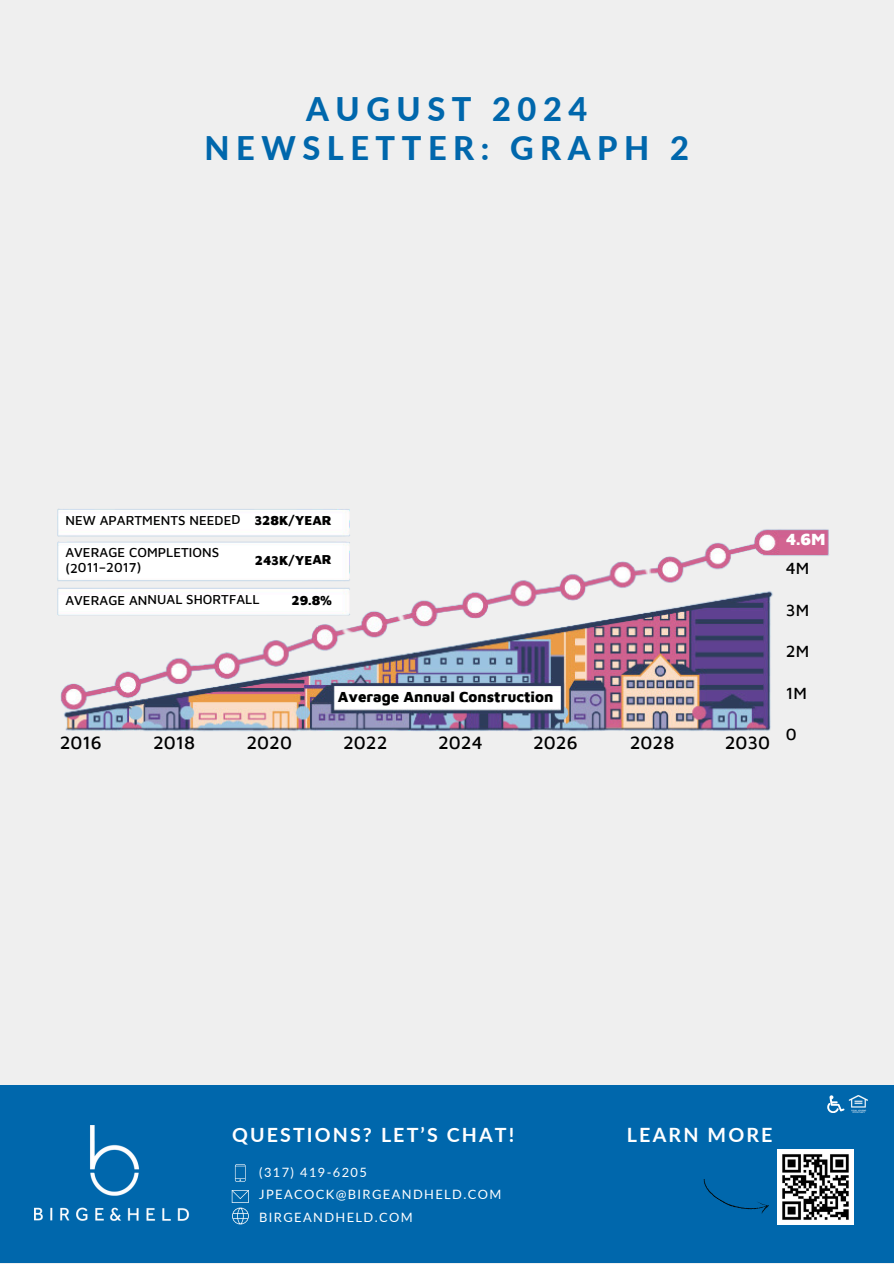
<style>
.page{position:relative;width:894px;height:1264px;background:#fff}
.page>*{position:absolute;margin:0;border:0;box-sizing:border-box;transform-origin:0 0}
.t1{font:800 32.55px/38.8px "Lato";letter-spacing:.2em;color:#0067ac;text-align:center}
.t2{font:700 19.65px "Lato";letter-spacing:.11em;color:#fff}
.t3{font:500 18.3px "Maven Pro";color:#000}
.t4{font:500 16.65px "Maven Pro";color:#000}
.t5{font:900 16.65px "Maven Pro";color:#fff}
.t6{font:900 15px "Maven Pro";color:#000}
.t7{font:500 13.2px/15.3px "Maven Pro";letter-spacing:-.005em;color:#000}
.t8{font:900 13.2px "Maven Pro";letter-spacing:-.005em;color:#000}
.t9{font:12.9px "Lato";letter-spacing:.11em;color:#fff}
</style>
<div class="page">
<div style="left:0;top:0;width:893px;height:1263px;background:#efefef"></div>
<div style="left:0;top:1085px;width:893px;height:177px;background:#0067ac"></div>
<img style="left:848px;top:1095px;width:20px;height:17px">
<svg style="left:827px;top:1095px;width:17px;height:17px"></svg>
<img style="left:777px;top:1149px;width:76px;height:75px">
<svg style="left:703px;top:1179px;width:66px;height:35px"></svg>
<svg style="left:235px;top:1164px;width:10px;height:17px"></svg>
<svg style="left:232px;top:1190px;width:17px;height:33px"></svg>
<img style="left:35px;top:1125px;width:155px;height:96px">
<img style="left:57px;top:508px;width:772px;height:224px">
<h1 class="t1" style="left:204px;top:89px;width:486px">AUGUST 2024<br>NEWSLETTER: GRAPH 2</h1>
<p class="t8" style="left:254px;top:512px;width:79px">328K/YEAR</p>
<p class="t8" style="left:255px;top:552px;width:78px">243K/YEAR</p>
<p class="t8" style="left:291px;top:592px;width:42px">29.8%</p>
<p class="t7" style="left:65px;top:512px;width:177px">NEW APARTMENTS NEEDED</p>
<p class="t7" style="left:65px;top:544px;width:155px">AVERAGE COMPLETIONS (2011–2017)</p>
<p class="t7" style="left:65px;top:591px;width:195px">AVERAGE ANNUAL SHORTFALL</p>
<h2 class="t6" style="left:338px;top:687px;width:217px">Average Annual Construction</h2>
<h3 class="t3" style="left:60px;top:731px;width:44px">2016</h3>
<h3 class="t3" style="left:153px;top:731px;width:44px">2018</h3>
<h3 class="t3" style="left:246px;top:731px;width:47px">2020</h3>
<h3 class="t3" style="left:343px;top:731px;width:46px">2022</h3>
<h3 class="t3" style="left:438px;top:731px;width:46px">2024</h3>
<h3 class="t3" style="left:533px;top:731px;width:46px">2026</h3>
<h3 class="t3" style="left:629px;top:731px;width:46px">2028</h3>
<h3 class="t3" style="left:724px;top:731px;width:47px">2030</h3>
<p class="t5" style="left:785px;top:528px;width:41px">4.6M</p>
<p class="t4" style="left:785px;top:558px;width:25px">4M</p>
<p class="t4" style="left:785px;top:599px;width:25px">3M</p>
<p class="t4" style="left:785px;top:641px;width:25px">2M</p>
<p class="t4" style="left:785px;top:682px;width:23px">1M</p>
<p class="t4" style="left:785px;top:724px;width:12px">0</p>
<h4 class="t2" style="left:232px;top:1122px;width:284px">QUESTIONS? LET’S CHAT!</h4>
<h3 class="t9" style="left:259px;top:1163px;width:109px">(317) 419-6205</h3>
<h3 class="t9" style="left:259px;top:1186px;width:244px">JPEACOCK@BIRGEANDHELD.COM</h3>
<h6 class="t9" style="left:259px;top:1208px;width:155px">BIRGEANDHELD.COM</h6>
<h3 class="t2" style="left:626px;top:1122px;width:147px">LEARN MORE</h3>
</div>
